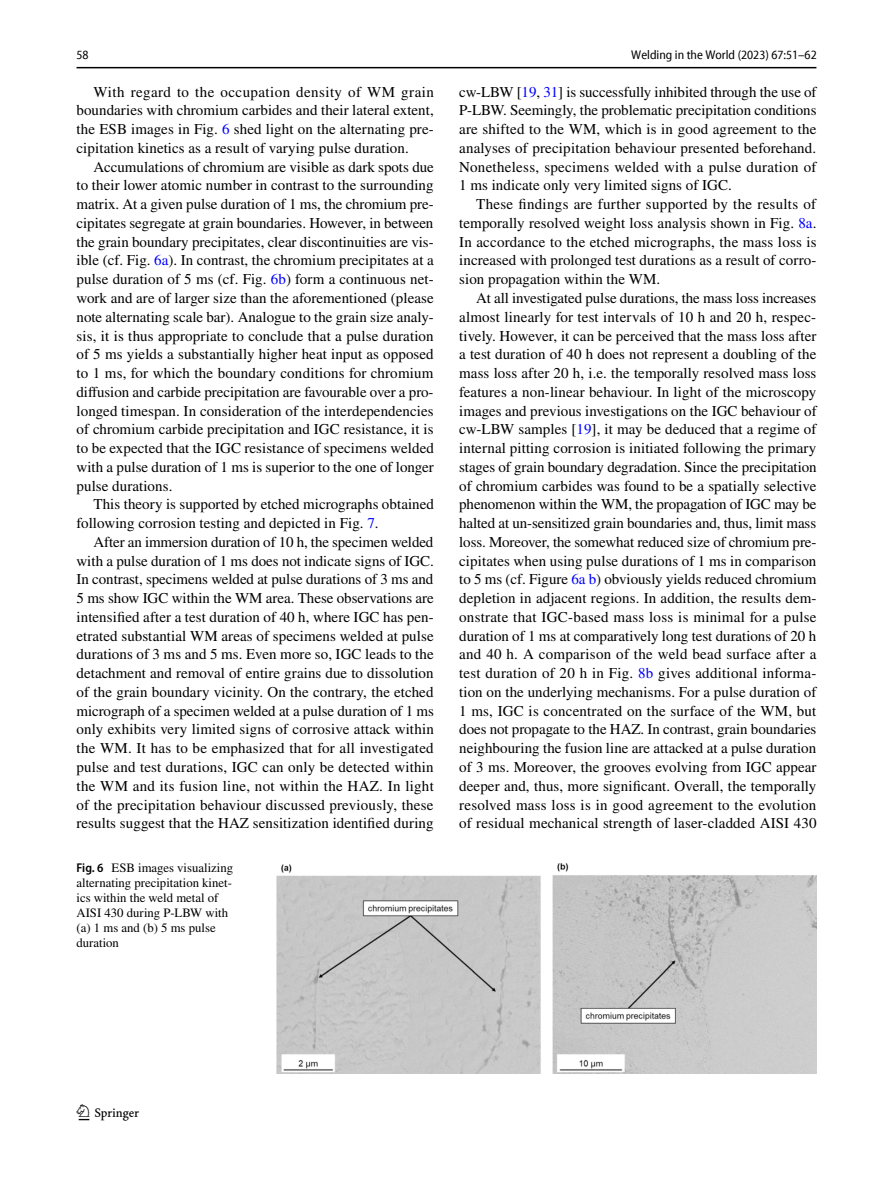
<style>
.page{position:relative;width:893px;height:1187px;background:#fff}
.page>*{position:absolute;margin:0;border:0;box-sizing:border-box;transform-origin:0 0}
.t1{font:22.5px "Springnew Regular 2";color:#000}
.t2{font:15px/18.8px "STIX";letter-spacing:.005em;color:#000;text-align:justify}
.t3{font:12.75px/15px "STIX";color:#000}
.t4{font:semi-condensed 12.75px "Myriad Pro Unic";color:#000}
.s1{color:#00f}
.s2{font-family:"Myriad Pro";font-weight:600;font-stretch:semi-condensed}
</style>
<div class="page">
<hr style="left:77px;top:67px;width:739px;height:1px;background:#000">
<img style="left:276px;top:863px;width:540px;height:210px">
<p class="t4" style="left:77px;top:50px;width:14px">58</p>
<p class="t4" style="left:631px;top:50px;width:187px">Welding in the World (2023) 67:51–62</p>
<p class="t2" style="left:77px;top:83px;width:359px;text-indent:17px">With regard to the occupation density of WM grain boundaries with chromium carbides and their lateral extent, the ESB images in Fig. <span class="s1">6</span> shed light on the alternating pre&shy;cipitation kinetics as a result of varying pulse duration.</p>
<p class="t2" style="left:77px;top:158px;width:359px;text-indent:17px">Accumulations of chromium are visible as dark spots due to their lower atomic number in contrast to the surrounding matrix. At a given pulse duration of 1 ms, the chromium pre&shy;cipitates segregate at grain boundaries. However, in between the grain boundary precipitates, clear discontinuities are vis&shy;ible (cf. Fig. <span class="s1">6a</span>). In contrast, the chromium precipitates at a pulse duration of 5 ms (cf. Fig. <span class="s1">6b</span>) form a continuous net&shy;work and are of larger size than the aforementioned (please note alternating scale bar). Analogue to the grain size analy&shy;sis, it is thus appropriate to conclude that a pulse duration of 5 ms yields a substantially higher heat input as opposed to 1 ms, for which the boundary conditions for chromium diffusion and carbide precipitation are favourable over a pro&shy;longed timespan. In consideration of the interdependencies of chromium carbide precipitation and IGC resistance, it is to be expected that the IGC resistance of specimens welded with a pulse duration of 1 ms is superior to the one of longer pulse durations.</p>
<p class="t2" style="left:77px;top:496px;width:359px;text-indent:17px">This theory is supported by etched micrographs obtained following corrosion testing and depicted in Fig. <span class="s1">7</span>.</p>
<p class="t2" style="left:77px;top:533px;width:359px;text-indent:17px">After an immersion duration of 10 h, the specimen welded with a pulse duration of 1 ms does not indicate signs of IGC.<br>In contrast, specimens welded at pulse durations of 3 ms and 5 ms show IGC within the WM area. These observations are intensified after a test duration of 40 h, where IGC has pen&shy;etrated substantial WM areas of specimens welded at pulse durations of 3 ms and 5 ms. Even more so, IGC leads to the detachment and removal of entire grains due to dissolution of the grain boundary vicinity. On the contrary, the etched micrograph of a specimen welded at a pulse duration of 1 ms only exhibits very limited signs of corrosive attack within the WM. It has to be emphasized that for all investigated pulse and test durations, IGC can only be detected within the WM and its fusion line, not within the HAZ. In light of the precipitation behaviour discussed previously, these results suggest that the HAZ sensitization identified during</p>
<p class="t3" style="left:77px;top:861px;width:158px"><span class="s2">Fig. 6</span> ESB images visualizing alternating precipitation kinet&shy;ics within the weld metal of<br>AISI 430 during P-LBW with (a) 1 ms and (b) 5 ms pulse duration</p>
<p class="t2" style="left:459px;top:83px;width:359px">cw-LBW [<span class="s1">19</span>, <span class="s1">31</span>] is successfully inhibited through the use of P-LBW. Seemingly, the problematic precipitation conditions are shifted to the WM, which is in good agreement to the analyses of precipitation behaviour presented beforehand.<br>Nonetheless, specimens welded with a pulse duration of 1 ms indicate only very limited signs of IGC.</p>
<p class="t2" style="left:459px;top:196px;width:359px;text-indent:17px">These findings are further supported by the results of temporally resolved weight loss analysis shown in Fig. <span class="s1">8a</span>.<br>In accordance to the etched micrographs, the mass loss is increased with prolonged test durations as a result of corro&shy;sion propagation within the WM.</p>
<p class="t2" style="left:459px;top:289px;width:359px;text-indent:17px">At all investigated pulse durations, the mass loss increases almost linearly for test intervals of 10 h and 20 h, respec&shy;tively. However, it can be perceived that the mass loss after a test duration of 40 h does not represent a doubling of the mass loss after 20 h, i.e. the temporally resolved mass loss features a non-linear behaviour. In light of the microscopy images and previous investigations on the IGC behaviour of cw-LBW samples [<span class="s1">19</span>], it may be deduced that a regime of internal pitting corrosion is initiated following the primary stages of grain boundary degradation. Since the precipitation of chromium carbides was found to be a spatially selective phenomenon within the WM, the propagation of IGC may be halted at un-sensitized grain boundaries and, thus, limit mass loss. Moreover, the somewhat reduced size of chromium pre&shy;cipitates when using pulse durations of 1 ms in comparison to 5 ms (cf. Figure <span class="s1">6a b</span>) obviously yields reduced chromium depletion in adjacent regions. In addition, the results dem&shy;onstrate that IGC-based mass loss is minimal for a pulse duration of 1 ms at comparatively long test durations of 20 h and 40 h. A comparison of the weld bead surface after a test duration of 20 h in Fig. <span class="s1">8b</span> gives additional informa&shy;tion on the underlying mechanisms. For a pulse duration of 1 ms, IGC is concentrated on the surface of the WM, but does not propagate to the HAZ. In contrast, grain boundaries neighbouring the fusion line are attacked at a pulse duration of 3 ms. Moreover, the grooves evolving from IGC appear deeper and, thus, more significant. Overall, the temporally resolved mass loss is in good agreement to the evolution of residual mechanical strength of laser-cladded AISI 430</p>
<h1 class="t1" style="left:79px;top:1104px;width:62px">1 3</h1>
</div>
